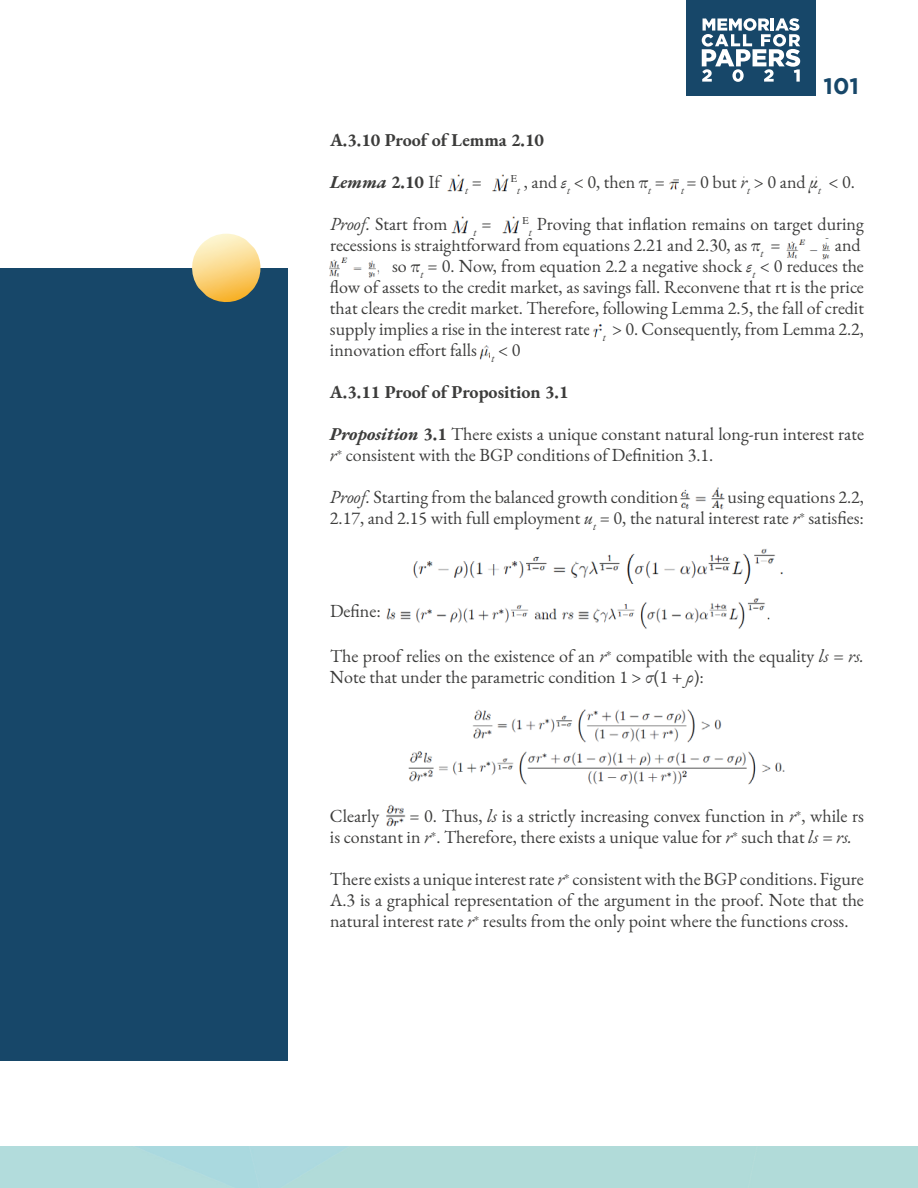
<style>
.page{position:relative;width:918px;height:1188px;background:#fff}
.page>*{position:absolute;margin:0;border:0;box-sizing:border-box;transform-origin:0 0}
.t1{font:700 22.5px "Gotham";color:#174769}
.t2{font:18px/21px "EB Garamond";color:#3c3c3b}
.t3{font:700 18px "EB Garamond";color:#3c3c3b}
.t4{font:italic 700 18px "EB Garamond";color:#3c3c3b}
.t5{font:italic 10.5px "EB Garamond";color:#3c3c3b}
.t6{font:10.5px "STIX General";color:#3c3c3b}
.s1{font-style:normal}
.s2{font-weight:400;font-style:normal}
.s3{font-style:italic}
.s4{font-weight:700;font-style:italic}
.s5{font-weight:700}
</style>
<div class="page">
<div style="left:686px;top:0;width:129px;height:96px;background:#174769"></div>
<svg style="left:702px;top:18px;width:98px;height:64px"></svg>
<div style="left:0;top:268px;width:288px;height:792px;background:#174769"></div>
<img style="left:192px;top:234px;width:69px;height:68px">
<img style="left:786px;top:238px;width:44px;height:22px">
<img style="left:680px;top:487px;width:45px;height:23px">
<img style="left:386px;top:804px;width:20px;height:23px">
<img style="left:329px;top:257px;width:51px;height:21px">
<img style="left:413px;top:549px;width:370px;height:34px">
<img style="left:408px;top:709px;width:377px;height:76px">
<img style="left:386px;top:598px;width:384px;height:31px">
<img style="left:447px;top:174px;width:18px;height:18px">
<img style="left:451px;top:216px;width:18px;height:18px">
<img style="left:502px;top:216px;width:18px;height:18px">
<img style="left:492px;top:174px;width:17px;height:18px">
<img style="left:669px;top:179px;width:10px;height:11px">
<img style="left:479px;top:345px;width:10px;height:15px">
<img style="left:593px;top:324px;width:9px;height:14px">
<p class="t1" style="left:824px;top:73px;width:37px">101</p>
<p class="t3" style="left:330px;top:127px;width:216px">A.3.10 Proof of Lemma 2.10</p>
<p class="t4" style="left:330px;top:169px;width:112px">Lemma <span class="s1">2.10</span> <span class="s2">If</span></p>
<p class="t5" style="left:465px;top:183px;width:18px">t <sup>=</sup></p>
<p class="t6" style="left:511px;top:171px;width:8px">E</p>
<p class="t2" style="left:517px;top:171px;width:339px"><sub>t</sub> , and <span class="s3">ε</span><sub>t</sub> &lt; 0, then π<sub>t</sub> = <sub>t</sub> = 0 but <span class="s3">r</span><sub>t</sub> &gt; 0 and <span class="s3">μ</span><sub>t</sub> &lt; 0.</p>
<p class="t5" style="left:742px;top:172px;width:4px">˙</p>
<p class="t5" style="left:814px;top:172px;width:4px">˙</p>
<p class="t6" style="left:523px;top:213px;width:8px">E</p>
<p class="t2" style="left:330px;top:213px;width:535px;text-indent:199px"><sub>t</sub> Proving that inflation remains on target during recessions is straightforward from equations 2.21 and 2.30, as π<sub>t</sub> =</p>
<p class="t2" style="left:330px;top:213px;width:119px"><span class="s3">Proof.</span> Start from</p>
<p class="t5" style="left:474px;top:225px;width:20px">t <sup>=</sup></p>
<p class="t2" style="left:835px;top:234px;width:27px">and</p>
<p class="t2" style="left:392px;top:255px;width:473px">so π<sub>t</sub> = 0. Now, from equation 2.2 a negative shock <span class="s3">ε</span><sub>t</sub> &lt; 0 reduces the</p>
<p class="t2" style="left:330px;top:276px;width:536px">flow of assets to the credit market, as savings fall. Reconvene that rt is the price</p>
<p class="t2" style="left:330px;top:297px;width:536px">that clears the credit market. Therefore, following Lemma 2.5, the fall of credit</p>
<p class="t2" style="left:330px;top:318px;width:536px">supply implies a rise in the interest rate <sub>t</sub> &gt; 0. Consequently, from Lemma 2.2,</p>
<p class="t2" style="left:330px;top:339px;width:192px">innovation effort falls <sub>t</sub> &lt; 0</p>
<p class="t3" style="left:330px;top:379px;width:240px">A.3.11 Proof of Proposition 3.1</p>
<p class="t2" style="left:330px;top:423px;width:536px"><span class="s4">Proposition</span> <span class="s5">3.1</span> There exists a unique constant natural long-run interest rate <span class="s3">r</span><sup>∗</sup> consistent with the BGP conditions of Definition 3.1.</p>
<p class="t2" style="left:330px;top:486px;width:350px"><span class="s3">Proof.</span> Starting from the balanced growth condition</p>
<p class="t2" style="left:330px;top:486px;width:536px;text-align:right">using equations 2.2,<br>2.17, and 2.15 with full employment <span class="s3">u</span><sub>t</sub> = 0, the natural interest rate <span class="s3">r</span><sup>∗</sup> satisfies:</p>
<p class="t2" style="left:330px;top:601px;width:52px">Define:</p>
<p class="t2" style="left:330px;top:646px;width:535px">The proof relies on the existence of an <span class="s3">r</span><sup>∗</sup> compatible with the equality <span class="s3">ls = rs.<br></span>Note that under the parametric condition 1 &gt; σ(1 + <span class="s3">ρ</span>):</p>
<p class="t2" style="left:330px;top:805px;width:536px;text-indent:79px">= 0. Thus, <span class="s3">ls</span> is a strictly increasing convex function in <span class="s3">r</span><sup>∗</sup>, while rs is constant in <span class="s3">r</span><sup>∗</sup>. Therefore, there exists a unique value for <span class="s3">r</span><sup>∗</sup> such that <span class="s3">ls = rs.</span></p>
<p class="t2" style="left:330px;top:868px;width:535px;text-align:justify">There exists a unique interest rate <span class="s3">r</span><sup>∗</sup> consistent with the BGP conditions. Figure A.3 is a graphical representation of the argument in the proof. Note that the natural interest rate <span class="s3">r</span><sup>∗</sup> results from the only point where the functions cross.</p>
<p class="t2" style="left:330px;top:805px;width:51px">Clearly</p>
</div>
